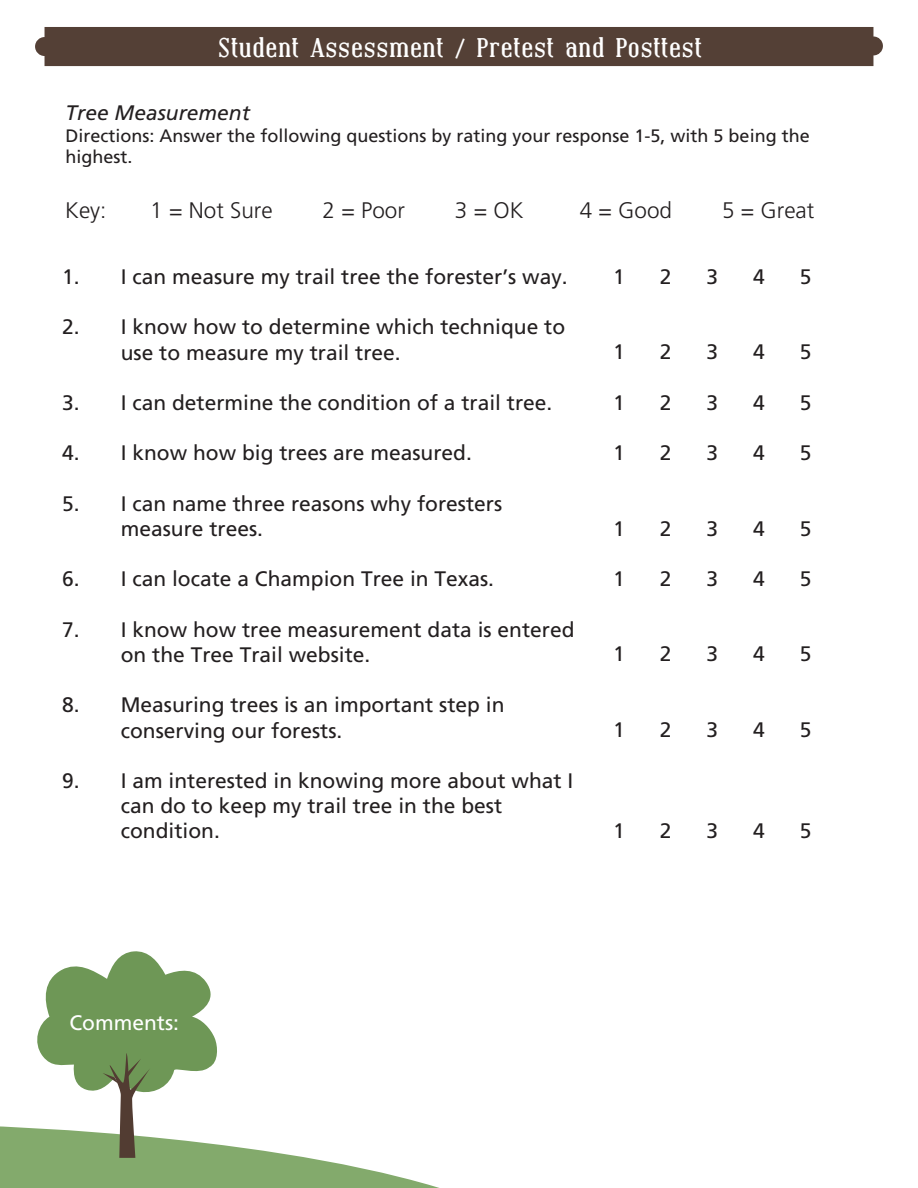
<style>
.page{position:relative;width:918px;height:1188px;background:#fff}
.page>*{position:absolute;margin:0;border:0;box-sizing:border-box;transform-origin:0 0}
.t1{font:700 27px "Covington";color:#fff}
.t2{font:300 22.5px "Frutiger";color:#231f20}
.t3{font:21px/25.2px "Frutiger";color:#231f20}
.t4{font:italic 21px "Frutiger";color:#231f20}
.t5{font:21px "Frutiger";color:#fff}
.t6{font:18px/21.6px "Frutiger";color:#231f20}
</style>
<div class="page">
<svg style="left:0;top:951px;width:439px;height:237px"></svg>
<div style="left:35px;top:27px;width:848px;height:39px;background:#544036"></div>
<p class="t1" style="left:218px;top:34px;width:486px">Student Assessment / Pretest and Posttest</p>
<p class="t4" style="left:66px;top:101px;width:186px">Tree Measurement</p>
<p class="t6" style="left:66px;top:125px;width:746px">Directions: Answer the following questions by rating your response 1-5, with 5 being the highest.</p>
<p class="t2" style="left:65px;top:197px;width:43px">Key:</p>
<p class="t2" style="left:150px;top:197px;width:124px">1 = Not Sure</p>
<p class="t2" style="left:323px;top:197px;width:84px">2 = Poor</p>
<p class="t2" style="left:455px;top:197px;width:70px">3 = OK</p>
<p class="t2" style="left:580px;top:197px;width:94px">4 = Good</p>
<p class="t2" style="left:722px;top:197px;width:94px">5 = Great</p>
<p class="t3" style="left:62px;top:264px;width:507px">1. I can measure my trail tree the forester’s way.</p>
<p class="t3" style="left:613px;top:264px;width:13px">1</p>
<p class="t3" style="left:660px;top:264px;width:13px">2</p>
<p class="t3" style="left:707px;top:264px;width:13px">3</p>
<p class="t3" style="left:753px;top:264px;width:13px">4</p>
<p class="t3" style="left:800px;top:264px;width:13px">5</p>
<p class="t3" style="left:121px;top:315px;width:446px;text-indent:-59px">2. I know how to determine which technique to use to measure my trail tree.</p>
<p class="t3" style="left:62px;top:390px;width:492px">3. I can determine the condition of a trail tree.</p>
<p class="t3" style="left:62px;top:441px;width:411px">4. I know how big trees are measured.</p>
<p class="t3" style="left:121px;top:491px;width:383px;text-indent:-59px">5. I can name three reasons why foresters measure trees.</p>
<p class="t3" style="left:62px;top:567px;width:433px">6. I can locate a Champion Tree in Texas.</p>
<p class="t3" style="left:121px;top:617px;width:455px;text-indent:-59px">7. I know how tree measurement data is entered on the Tree Trail website.</p>
<p class="t3" style="left:121px;top:693px;width:385px;text-indent:-59px">8. Measuring trees is an important step in conserving our forests.</p>
<p class="t3" style="left:121px;top:768px;width:454px;text-indent:-59px">9. I am interested in knowing more about what I can do to keep my trail tree in the best condition.</p>
<p class="t3" style="left:613px;top:339px;width:13px">1</p>
<p class="t3" style="left:660px;top:339px;width:13px">2</p>
<p class="t3" style="left:707px;top:339px;width:13px">3</p>
<p class="t3" style="left:753px;top:339px;width:13px">4</p>
<p class="t3" style="left:800px;top:339px;width:13px">5</p>
<p class="t3" style="left:613px;top:390px;width:13px">1</p>
<p class="t3" style="left:660px;top:390px;width:13px">2</p>
<p class="t3" style="left:707px;top:390px;width:13px">3</p>
<p class="t3" style="left:753px;top:390px;width:13px">4</p>
<p class="t3" style="left:800px;top:390px;width:13px">5</p>
<p class="t3" style="left:613px;top:440px;width:13px">1</p>
<p class="t3" style="left:660px;top:440px;width:13px">2</p>
<p class="t3" style="left:707px;top:440px;width:13px">3</p>
<p class="t3" style="left:753px;top:440px;width:13px">4</p>
<p class="t3" style="left:800px;top:440px;width:13px">5</p>
<p class="t3" style="left:613px;top:516px;width:13px">1</p>
<p class="t3" style="left:660px;top:516px;width:13px">2</p>
<p class="t3" style="left:707px;top:516px;width:13px">3</p>
<p class="t3" style="left:753px;top:516px;width:13px">4</p>
<p class="t3" style="left:800px;top:516px;width:13px">5</p>
<p class="t3" style="left:613px;top:567px;width:13px">1</p>
<p class="t3" style="left:660px;top:567px;width:13px">2</p>
<p class="t3" style="left:707px;top:567px;width:13px">3</p>
<p class="t3" style="left:753px;top:567px;width:13px">4</p>
<p class="t3" style="left:800px;top:567px;width:13px">5</p>
<p class="t3" style="left:613px;top:641px;width:13px">1</p>
<p class="t3" style="left:660px;top:641px;width:13px">2</p>
<p class="t3" style="left:707px;top:641px;width:13px">3</p>
<p class="t3" style="left:753px;top:641px;width:13px">4</p>
<p class="t3" style="left:800px;top:641px;width:13px">5</p>
<p class="t3" style="left:613px;top:718px;width:13px">1</p>
<p class="t3" style="left:660px;top:718px;width:13px">2</p>
<p class="t3" style="left:707px;top:718px;width:13px">3</p>
<p class="t3" style="left:753px;top:718px;width:13px">4</p>
<p class="t3" style="left:800px;top:718px;width:13px">5</p>
<p class="t3" style="left:613px;top:818px;width:13px">1</p>
<p class="t3" style="left:660px;top:818px;width:13px">2</p>
<p class="t3" style="left:707px;top:818px;width:13px">3</p>
<p class="t3" style="left:753px;top:818px;width:13px">4</p>
<p class="t3" style="left:800px;top:818px;width:13px">5</p>
<p class="t5" style="left:69px;top:1010px;width:111px">Comments:</p>
</div>
